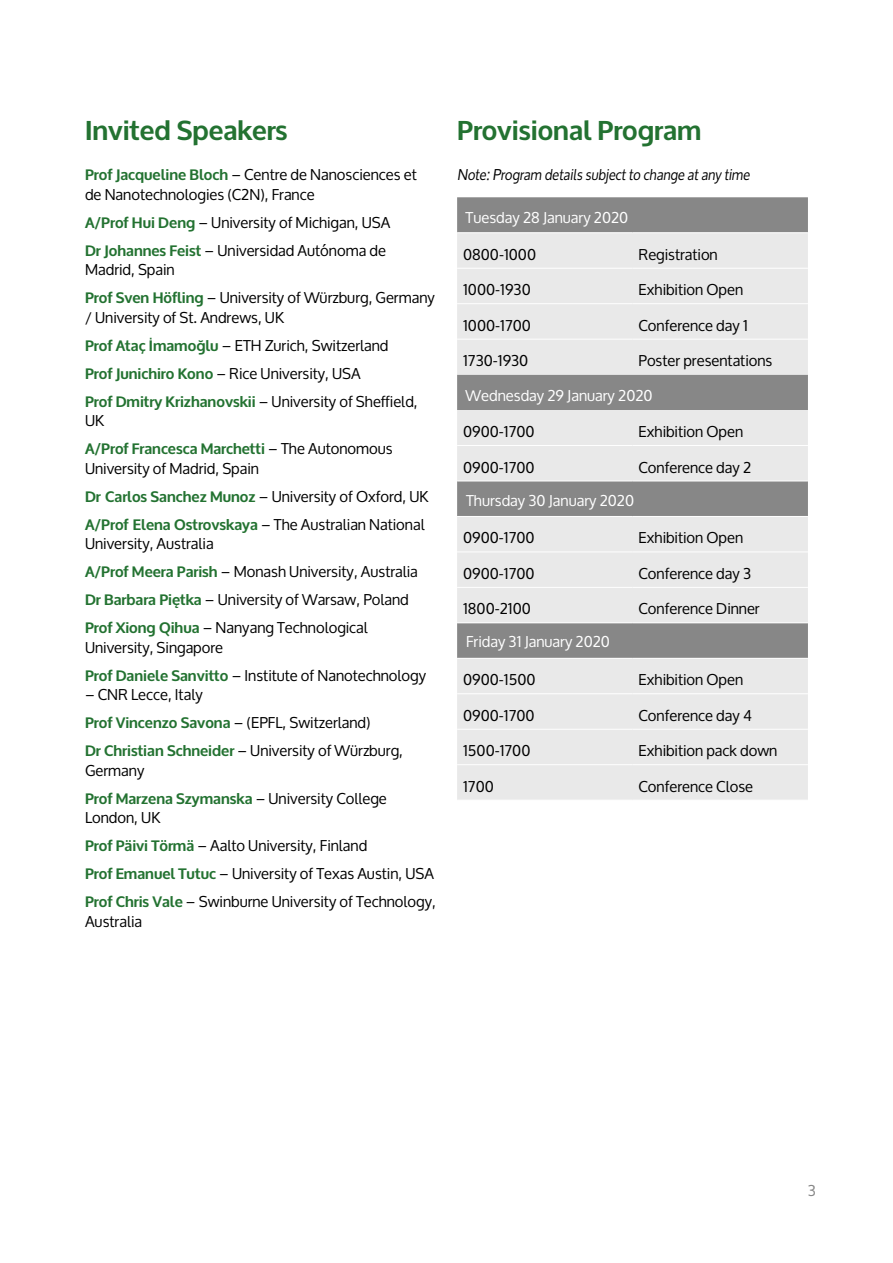
<style>
.page{position:relative;width:893px;height:1263px;background:#fff}
.page>*{position:absolute;margin:0;border:0;box-sizing:border-box;transform-origin:0 0}
.t1{font:700 27px "Oxygen";color:#237231}
.t2{font:15px/28px "Oxygen";color:#000}
.t3{font:15px "Oxygen";color:#fff}
.t4{font:italic 15px "Oxygen";color:#000}
.t5{font:700 15px/28px "Oxygen";color:#237231}
.t6{font:15px "Oxygen";color:#878787}
.s1{font-weight:700;color:#237231}
.s2{font-weight:400;color:#000}
</style>
<div class="page">
<div style="left:457px;top:197px;width:351px;height:35px;background:#878787"></div>
<svg style="left:457px;top:233px;width:351px;height:567px;background:#d6d6d6"></svg>
<hr style="left:457px;top:268px;width:175px;height:1px;background:#fff">
<hr style="left:632px;top:268px;width:176px;height:1px;background:#fff">
<hr style="left:457px;top:303px;width:175px;height:1px;background:#fff">
<hr style="left:632px;top:303px;width:176px;height:1px;background:#fff">
<hr style="left:457px;top:481px;width:175px;height:1px;background:#fff">
<hr style="left:632px;top:481px;width:176px;height:1px;background:#fff">
<hr style="left:457px;top:516px;width:175px;height:1px;background:#fff">
<hr style="left:632px;top:516px;width:176px;height:1px;background:#fff">
<hr style="left:457px;top:622px;width:175px;height:1px;background:#fff">
<hr style="left:632px;top:622px;width:176px;height:1px;background:#fff">
<hr style="left:457px;top:445px;width:175px;height:1px;background:#fff">
<hr style="left:457px;top:658px;width:175px;height:1px;background:#fff">
<hr style="left:632px;top:658px;width:176px;height:1px;background:#fff">
<hr style="left:632px;top:445px;width:176px;height:1px;background:#fff">
<hr style="left:457px;top:339px;width:175px;height:1px;background:#fff">
<hr style="left:632px;top:339px;width:176px;height:1px;background:#fff">
<hr style="left:457px;top:551px;width:175px;height:1px;background:#fff">
<hr style="left:632px;top:551px;width:176px;height:1px;background:#fff">
<hr style="left:457px;top:587px;width:175px;height:1px;background:#fff">
<hr style="left:632px;top:587px;width:176px;height:1px;background:#fff">
<hr style="left:457px;top:693px;width:175px;height:1px;background:#fff">
<hr style="left:632px;top:693px;width:176px;height:1px;background:#fff">
<hr style="left:457px;top:729px;width:175px;height:1px;background:#fff">
<hr style="left:632px;top:729px;width:176px;height:1px;background:#fff">
<hr style="left:457px;top:764px;width:175px;height:1px;background:#fff">
<hr style="left:632px;top:764px;width:176px;height:1px;background:#fff">
<h1 class="t1" style="left:85px;top:113px;width:204px">Invited Speakers</h1>
<p class="t2" style="left:85px;top:165px;width:333px;line-height:19.5px"><span class="s1">Prof Jacqueline Bloch</span> – Centre de Nanosciences et de Nanotechnologies (C2N), France</p>
<p class="t2" style="left:85px;top:209px;width:307px"><span class="s1">A/Prof Hui Deng</span> – University of Michigan, USA<br><span class="s1">Dr Johannes Feist</span> – Universidad Autónoma de</p>
<p class="t2" style="left:85px;top:256px;width:351px">Madrid, Spain<br><span class="s1">Prof Sven Höfling</span> – University of Würzburg, Germany</p>
<p class="t2" style="left:85px;top:304px;width:334px">/ University of St. Andrews, UK<br><span class="s1">Prof Ataç İmamoğlu</span> – ETH Zurich, Switzerland <span class="s1">Prof Junichiro Kono</span> – Rice University, USA<br><span class="s1">Prof Dmitry Krizhanovskii</span> – University of Sheffield,</p>
<p class="t5" style="left:85px;top:407px;width:309px"><span class="s2">UK<br></span>A/Prof Francesca Marchetti <span class="s2">– The Autonomous</span></p>
<p class="t2" style="left:85px;top:455px;width:345px">University of Madrid, Spain<br><span class="s1">Dr Carlos Sanchez Munoz</span> – University of Oxford, UK<br><span class="s1">A/Prof Elena Ostrovskaya</span> – The Australian National</p>
<p class="t2" style="left:85px;top:530px;width:334px">University, Australia<br><span class="s1">A/Prof Meera Parish</span> – Monash University, Australia <span class="s1">Dr Barbara Piętka</span> – University of Warsaw, Poland <span class="s1">Prof Xiong Qihua</span> – Nanyang Technological</p>
<p class="t2" style="left:85px;top:634px;width:343px">University, Singapore<br><span class="s1">Prof Daniele Sanvitto</span> – Institute of Nanotechnology</p>
<p class="t2" style="left:85px;top:681px;width:319px">– CNR Lecce, Italy<br><span class="s1">Prof Vincenzo Savona</span> – (EPFL, Switzerland)<br><span class="s1">Dr Christian Schneider</span> – University of Würzburg,</p>
<p class="t2" style="left:85px;top:757px;width:303px">Germany<br><span class="s1">Prof Marzena Szymanska</span> – University College</p>
<p class="t2" style="left:85px;top:804px;width:352px">London, UK<br><span class="s1">Prof Päivi Törmä</span> – Aalto University, Finland<br><span class="s1">Prof Emanuel Tutuc</span> – University of Texas Austin, USA <span class="s1">Prof Chris Vale</span> – Swinburne University of Technology,</p>
<p class="t2" style="left:85px;top:908px;width:59px">Australia</p>
<h1 class="t1" style="left:457px;top:113px;width:246px">Provisional Program</h1>
<p class="t4" style="left:457px;top:162px;width:294px">Note: Program details subject to change at any time</p>
<p class="t3" style="left:466px;top:209px;width:164px">Tuesday 28 January 2020</p>
<p class="t2" style="left:463px;top:240px;width:74px">0800-1000</p>
<p class="t2" style="left:638px;top:240px;width:81px">Registration</p>
<p class="t2" style="left:463px;top:276px;width:69px">1000-1930</p>
<p class="t2" style="left:638px;top:276px;width:106px">Exhibition Open</p>
<p class="t2" style="left:463px;top:311px;width:69px">1000-1700</p>
<p class="t2" style="left:638px;top:311px;width:111px">Conference day 1</p>
<p class="t2" style="left:463px;top:347px;width:67px">1730-1930</p>
<p class="t2" style="left:638px;top:347px;width:135px">Poster presentations</p>
<p class="t3" style="left:466px;top:387px;width:189px">Wednesday 29 January 2020</p>
<p class="t2" style="left:463px;top:418px;width:73px">0900-1700</p>
<p class="t2" style="left:638px;top:418px;width:106px">Exhibition Open</p>
<p class="t2" style="left:463px;top:453px;width:73px">0900-1700</p>
<p class="t2" style="left:638px;top:453px;width:114px">Conference day 2</p>
<p class="t3" style="left:466px;top:492px;width:170px">Thursday 30 January 2020</p>
<p class="t2" style="left:463px;top:524px;width:73px">0900-1700</p>
<p class="t2" style="left:638px;top:524px;width:106px">Exhibition Open</p>
<p class="t2" style="left:463px;top:560px;width:73px">0900-1700</p>
<p class="t2" style="left:638px;top:560px;width:114px">Conference day 3</p>
<p class="t2" style="left:463px;top:595px;width:69px">1800-2100</p>
<p class="t2" style="left:638px;top:595px;width:123px">Conference Dinner</p>
<p class="t3" style="left:466px;top:633px;width:145px">Friday 31 January 2020</p>
<p class="t2" style="left:463px;top:666px;width:74px">0900-1500</p>
<p class="t2" style="left:638px;top:666px;width:106px">Exhibition Open</p>
<p class="t2" style="left:463px;top:701px;width:73px">0900-1700</p>
<p class="t2" style="left:638px;top:701px;width:115px">Conference day 4</p>
<p class="t2" style="left:463px;top:737px;width:69px">1500-1700</p>
<p class="t2" style="left:638px;top:737px;width:140px">Exhibition pack down</p>
<p class="t2" style="left:463px;top:772px;width:32px">1700</p>
<p class="t2" style="left:638px;top:772px;width:116px">Conference Close</p>
<p class="t6" style="left:808px;top:1182px;width:10px">3</p>
</div>
